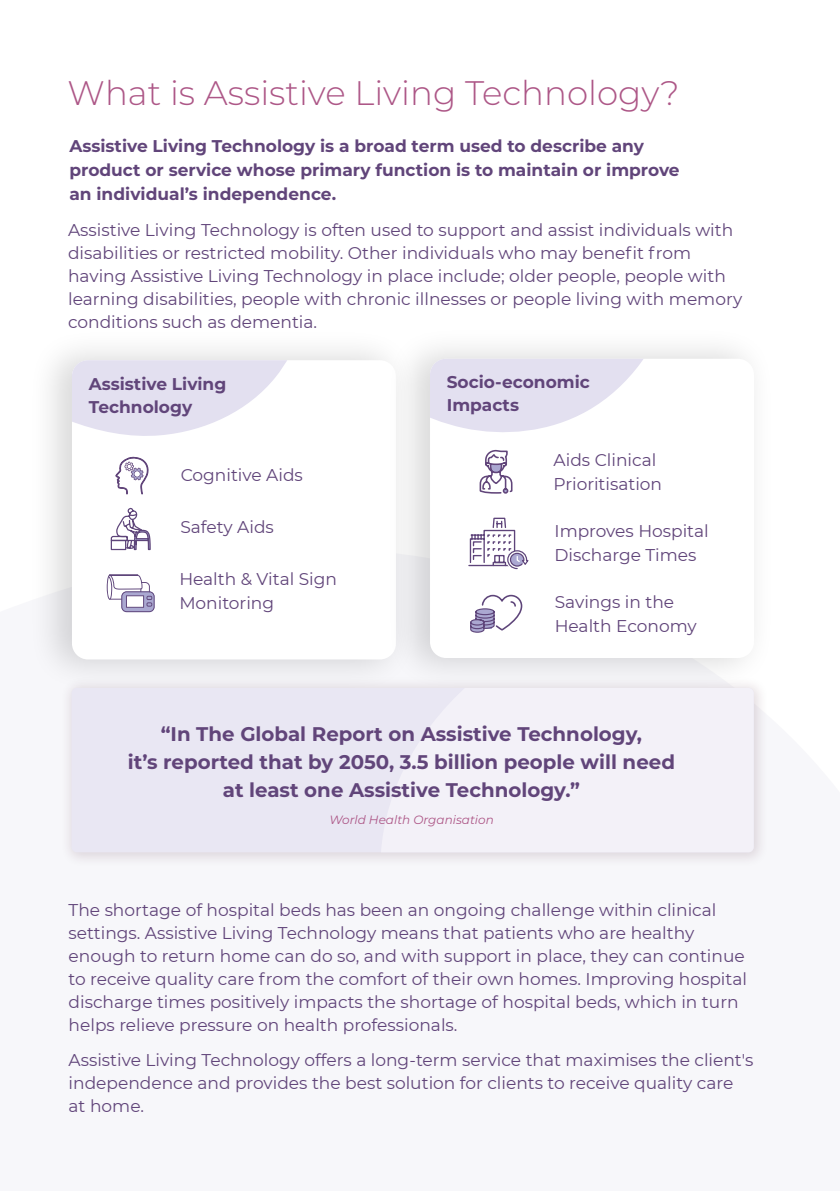
<style>
.page{position:relative;width:840px;height:1191px;background:#fff}
.page>*{position:absolute;margin:0;border:0;box-sizing:border-box;transform-origin:0 0}
.t1{font:300 34px "Montserrat";color:#ad5787}
.t2{font:700 19.8px/28px "Montserrat";color:#61457a;text-align:center}
.BodyText{font:17px/23px "Montserrat";color:#61457a}
.Bold{font:700 17px/24px "Montserrat";color:#61457a}
.BodyText-2{font:700 17px/23px "Montserrat";color:#61457a}
.BodyText-3{font:italic 12px "Montserrat";color:#ad5787}
</style>
<div class="page">
<div style="left:27px;top:327px;width:390px;height:366px;background:#000;opacity:.15"></div>
<div style="left:72px;top:360px;width:324px;height:299px;background:#fff;border-radius:16px"></div>
<svg style="left:72px;top:360px;width:215px;height:76px"></svg>
<svg style="left:107px;top:574px;width:47px;height:38px"></svg>
<div style="left:385px;top:325px;width:390px;height:366px;background:#000;opacity:.15"></div>
<div style="left:430px;top:359px;width:323px;height:299px;background:#fff;border-radius:16px"></div>
<svg style="left:430px;top:359px;width:213px;height:73px"></svg>
<svg style="left:468px;top:517px;width:61px;height:53px"></svg>
<svg style="left:470px;top:594px;width:53px;height:39px"></svg>
<svg style="left:479px;top:449px;width:34px;height:45px"></svg>
<svg style="left:110px;top:456px;width:41px;height:95px"></svg>
<div style="left:60px;top:676px;width:709px;height:192px;background:#49172e;opacity:.15"></div>
<div style="left:71px;top:688px;width:682px;height:164px;background:#f3f1f8;border-radius:5px"></div>
<h3 class="t1" style="left:68px;top:70px;width:613px">What is Assistive Living Technology?</h3>
<p class="Bold" style="left:69px;top:133px;width:611px">Assistive Living Technology is a broad term used to describe any product or service whose primary function is to maintain or improve an individual’s independence.</p>
<p class="BodyText" style="left:68px;top:218px;width:675px">Assistive Living Technology is often used to support and assist individuals with disabilities or restricted mobility. Other individuals who may benefit from having Assistive Living Technology in place include; older people, people with learning disabilities, people with chronic illnesses or people living with memory conditions such as dementia.</p>
<p class="BodyText-2" style="left:89px;top:371px;width:139px">Assistive Living<br>Technology</p>
<p class="BodyText" style="left:181px;top:463px;width:123px">Cognitive Aids</p>
<p class="BodyText" style="left:180px;top:514px;width:95px">Safety Aids</p>
<p class="BodyText" style="left:179px;top:566px;width:159px;line-height:24px">Health &amp; Vital Sign<br>Monitoring</p>
<p class="BodyText-2" style="left:446px;top:370px;width:144px">Socio-economic<br>Impacts</p>
<p class="BodyText" style="left:553px;top:447px;width:110px;line-height:24px">Aids Clinical<br>Prioritisation</p>
<p class="BodyText" style="left:554px;top:518px;width:156px;line-height:24px">Improves Hospital<br>Discharge Times</p>
<p class="BodyText" style="left:554px;top:590px;width:143px;line-height:24px">Savings in the<br>Health Economy</p>
<p class="t2" style="left:128px;top:718px;width:548px">“In The Global Report on Assistive Technology,<br>it’s reported that by 2050, 3.5 billion people will need at least one Assistive Technology.”</p>
<p class="BodyText-3" style="left:329px;top:811px;width:166px">World Health Organisation</p>
<p class="BodyText" style="left:69px;top:898px;width:679px">The shortage of hospital beds has been an ongoing challenge within clinical settings. Assistive Living Technology means that patients who are healthy enough to return home can do so, and with support in place, they can continue to receive quality care from the comfort of their own homes. Improving hospital discharge times positively impacts the shortage of hospital beds, which in turn helps relieve pressure on health professionals.</p>
<p class="BodyText" style="left:69px;top:1047px;width:686px">Assistive Living Technology offers a long-term service that maximises the client's independence and provides the best solution for clients to receive quality care at home.</p>
</div>
